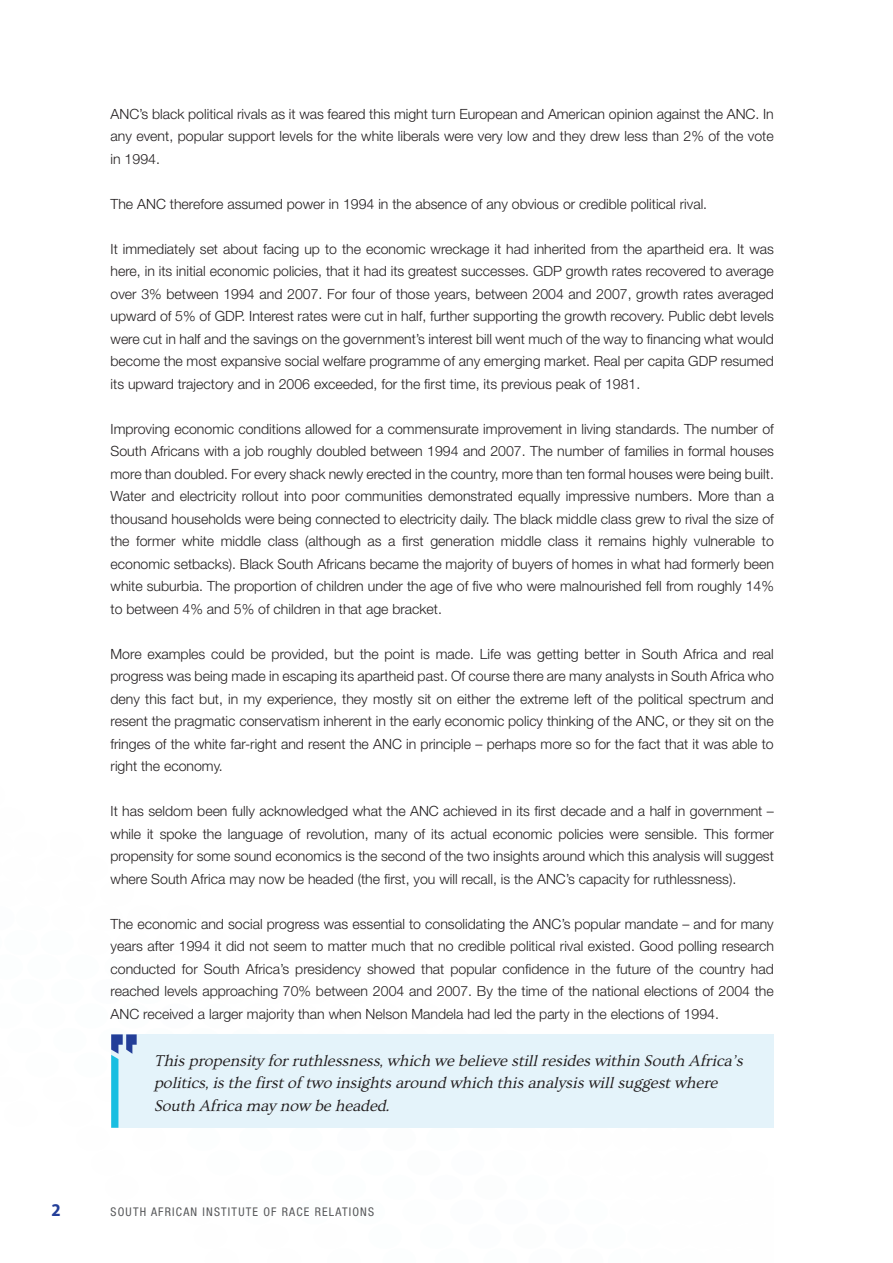
<style>
.page{position:relative;width:893px;height:1263px;background:#fff}
.page>*{position:absolute;margin:0;border:0;box-sizing:border-box;transform-origin:0 0}
.t1{font:700 semi-condensed 18px "Myriad Pro";color:#233e98}
.t2{font:italic 16.5px/22.5px "Ovo";letter-spacing:-.01em;color:#231f20}
.BODY_sp{font:300 14.1px/22.5px "Helvetica Neue LT Std";color:#231f20;text-align:justify}
.t3{font:condensed 12px "Helvetica Neue LT Std";letter-spacing:.1em;color:#57585a}
</style>
<div class="page">
<div style="left:477px;top:1028px;width:33px;height:25px;background:#f9fcfe;border-radius:50%"></div>
<div style="left:409px;top:1003px;width:33px;height:25px;background:#f9fcfe;border-radius:50%"></div>
<div style="left:437px;top:1028px;width:34px;height:25px;background:#f9fcfe;border-radius:50%"></div>
<div style="left:309px;top:954px;width:33px;height:25px;background:#f9fcfe;border-radius:50%"></div>
<div style="left:338px;top:979px;width:34px;height:25px;background:#f9fcfe;border-radius:50%"></div>
<div style="left:238px;top:930px;width:33px;height:25px;background:#f9fcfe;border-radius:50%"></div>
<div style="left:168px;top:905px;width:33px;height:26px;background:#f9fcfe;border-radius:50%"></div>
<div style="left:50px;top:832px;width:33px;height:25px;background:#fafdfd;border-radius:50%"></div>
<div style="left:74px;top:856px;width:34px;height:26px;background:#fafdfd;border-radius:50%"></div>
<div style="left:100px;top:881px;width:34px;height:25px;background:#f9fcfe;border-radius:50%"></div>
<div style="left:111px;top:1034px;width:663px;height:94px;background:#e4f3fa"></div>
<svg style="left:111px;top:1034px;width:26px;height:94px"></svg>
<p class="BODY_sp" style="left:111px;top:102px;width:665px">ANC’s black political rivals as it was feared this might turn European and American opinion against the ANC. In any event, popular support levels for the white liberals were very low and they drew less than 2% of the vote in 1994.</p>
<p class="BODY_sp" style="left:111px;top:192px;width:598px">The ANC therefore assumed power in 1994 in the absence of any obvious or credible political rival.</p>
<p class="BODY_sp" style="left:111px;top:237px;width:665px">It immediately set about facing up to the economic wreckage it had inherited from the apartheid era. It was here, in its initial economic policies, that it had its greatest successes. GDP growth rates recovered to average over 3% between 1994 and 2007. For four of those years, between 2004 and 2007, growth rates averaged upward of 5% of GDP. Interest rates were cut in half, further supporting the growth recovery. Public debt levels were cut in half and the savings on the government’s interest bill went much of the way to financing what would become the most expansive social welfare programme of any emerging market. Real per capita GDP resumed its upward trajectory and in 2006 exceeded, for the first time, its previous peak of 1981.</p>
<p class="BODY_sp" style="left:111px;top:417px;width:665px">Improving economic conditions allowed for a commensurate improvement in living standards. The number of South Africans with a job roughly doubled between 1994 and 2007. The number of families in formal houses more than doubled. For every shack newly erected in the country, more than ten formal houses were being built.<br>Water and electricity rollout into poor communities demonstrated equally impressive numbers. More than a thousand households were being connected to electricity daily. The black middle class grew to rival the size of the former white middle class (although as a first generation middle class it remains highly vulnerable to economic setbacks). Black South Africans became the majority of buyers of homes in what had formerly been white suburbia. The proportion of children under the age of five who were malnourished fell from roughly 14% to between 4% and 5% of children in that age bracket.</p>
<p class="BODY_sp" style="left:111px;top:642px;width:665px">More examples could be provided, but the point is made. Life was getting better in South Africa and real progress was being made in escaping its apartheid past. Of course there are many analysts in South Africa who deny this fact but, in my experience, they mostly sit on either the extreme left of the political spectrum and resent the pragmatic conservatism inherent in the early economic policy thinking of the ANC, or they sit on the fringes of the white far-right and resent the ANC in principle – perhaps more so for the fact that it was able to right the economy.</p>
<p class="BODY_sp" style="left:111px;top:799px;width:665px">It has seldom been fully acknowledged what the ANC achieved in its first decade and a half in government – while it spoke the language of revolution, many of its actual economic policies were sensible. This former propensity for some sound economics is the second of the two insights around which this analysis will suggest where South Africa may now be headed (the first, you will recall, is the ANC’s capacity for ruthlessness).</p>
<p class="BODY_sp" style="left:111px;top:912px;width:665px">The economic and social progress was essential to consolidating the ANC’s popular mandate – and for many years after 1994 it did not seem to matter much that no credible political rival existed. Good polling research conducted for South Africa’s presidency showed that popular confidence in the future of the country had reached levels approaching 70% between 2004 and 2007. By the time of the national elections of 2004 the ANC received a larger majority than when Nelson Mandela had led the party in the elections of 1994.</p>
<p class="t2" style="left:154px;top:1049px;width:595px">Thispropensity forruthlessness,which we believe stillresideswithin South Africa’s politics,isthe firstof two insightsaround which thisanalysiswillsuggestwhere<br>South Africa may now be headed.</p>
<p class="t1" style="left:51px;top:1198px;width:11px">2</p>
<p class="t3" style="left:111px;top:1204px;width:265px">SOUTH AFRICAN INSTITUTE OF RACE RELATIONS</p>
</div>
